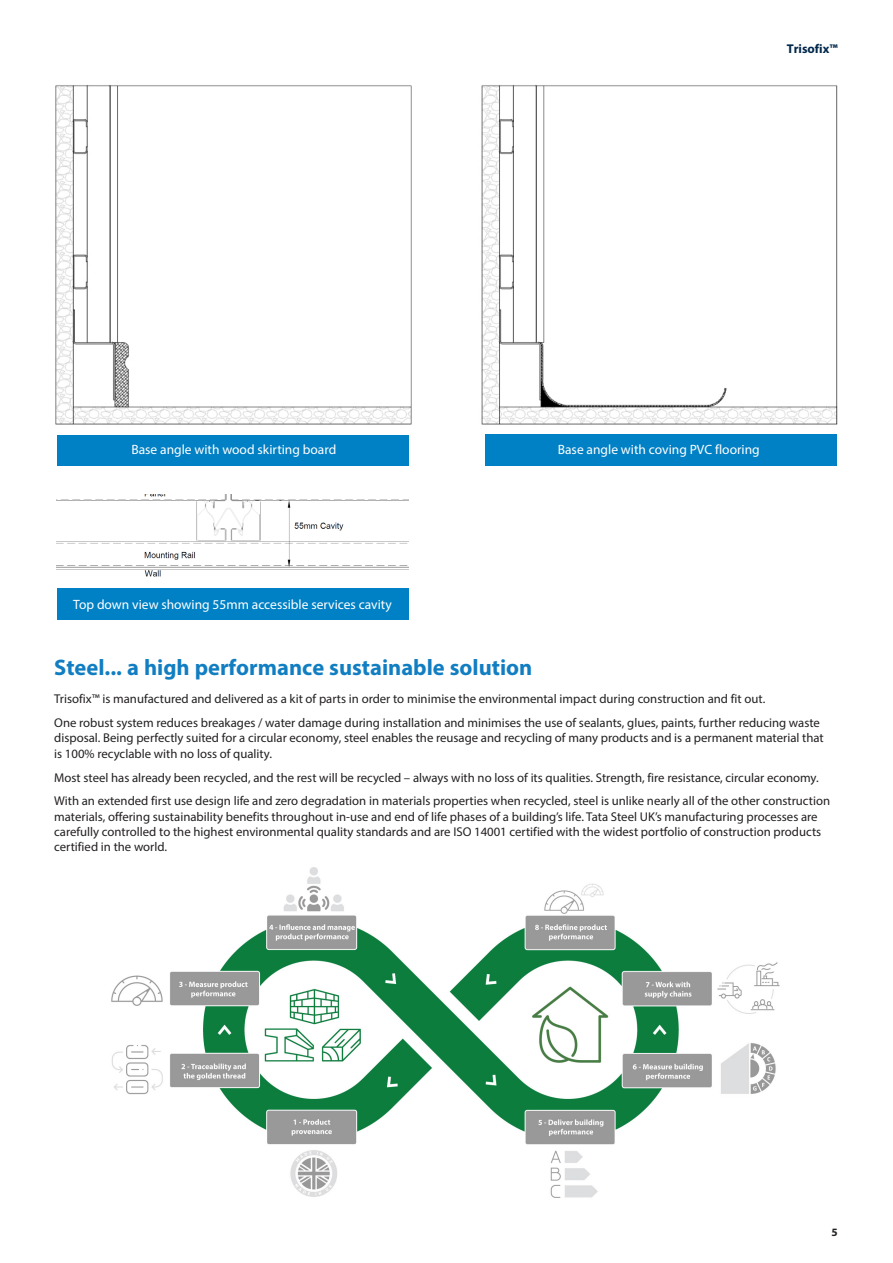
<style>
.page{position:relative;width:893px;height:1263px;background:#fff}
.page>*{position:absolute;margin:0;border:0;box-sizing:border-box;transform-origin:0 0}
.t1{font:700 22.5px "Myriad Pro";color:#127ec2}
.t2{font:13.5px "Myriad Pro";color:#fff}
.t3{font:12.75px/15.3px "Myriad Pro";color:#231f20}
.t4{font:700 12.75px "Myriad Pro";color:#00284a}
.t5{font:700 11.25px "Myriad Pro";color:#231f20}
</style>
<div class="page">
<img style="left:55px;top:85px;width:357px;height:340px">
<div style="left:57px;top:435px;width:352px;height:31px;background:#0080c5"></div>
<div style="left:186px;top:180px;width:183px;height:117px;background:#fff"></div>
<img style="left:481px;top:85px;width:357px;height:340px">
<div style="left:485px;top:434px;width:352px;height:32px;background:#0080c5"></div>
<div style="left:569px;top:137px;width:212px;height:117px;background:#fff"></div>
<img style="left:111px;top:867px;width:669px;height:331px">
<img style="left:57px;top:494px;width:351px;height:83px">
<div style="left:57px;top:588px;width:352px;height:32px;background:#0080c5"></div>
<p class="t4" style="left:787px;top:41px;width:52px">Trisofix™</p>
<p class="t2" style="left:131px;top:441px;width:206px">Base angle with wood skirting board</p>
<p class="t2" style="left:558px;top:441px;width:203px">Base angle with coving PVC flooring</p>
<p class="t2" style="left:73px;top:596px;width:320px">Top down view showing 55mm accessible services cavity</p>
<p class="t1" style="left:54px;top:653px;width:480px">Steel... a high performance sustainable solution</p>
<p class="t3" style="left:54px;top:691px;width:713px">Trisofix™ is manufactured and delivered as a kit of parts in order to minimise the environmental impact during construction and fit out.</p>
<p class="t3" style="left:54px;top:715px;width:771px">One robust system reduces breakages / water damage during installation and minimises the use of sealants, glues, paints, further reducing waste disposal. Being perfectly suited for a circular economy, steel enables the reusage and recycling of many products and is a permanent material that is 100% recyclable with no loss of quality.</p>
<p class="t3" style="left:54px;top:769px;width:766px">Most steel has already been recycled, and the rest will be recycled – always with no loss of its qualities. Strength, fire resistance, circular economy.</p>
<p class="t3" style="left:54px;top:793px;width:777px">With an extended first use design life and zero degradation in materials properties when recycled, steel is unlike nearly all of the other construction materials, offering sustainability benefits throughout in-use and end of life phases of a building’s life. Tata Steel UK’s manufacturing processes are carefully controlled to the highest environmental quality standards and are ISO 14001 certified with the widest portfolio of construction products certified in the world.</p>
<p class="t5" style="left:831px;top:1225px;width:8px">5</p>
</div>
